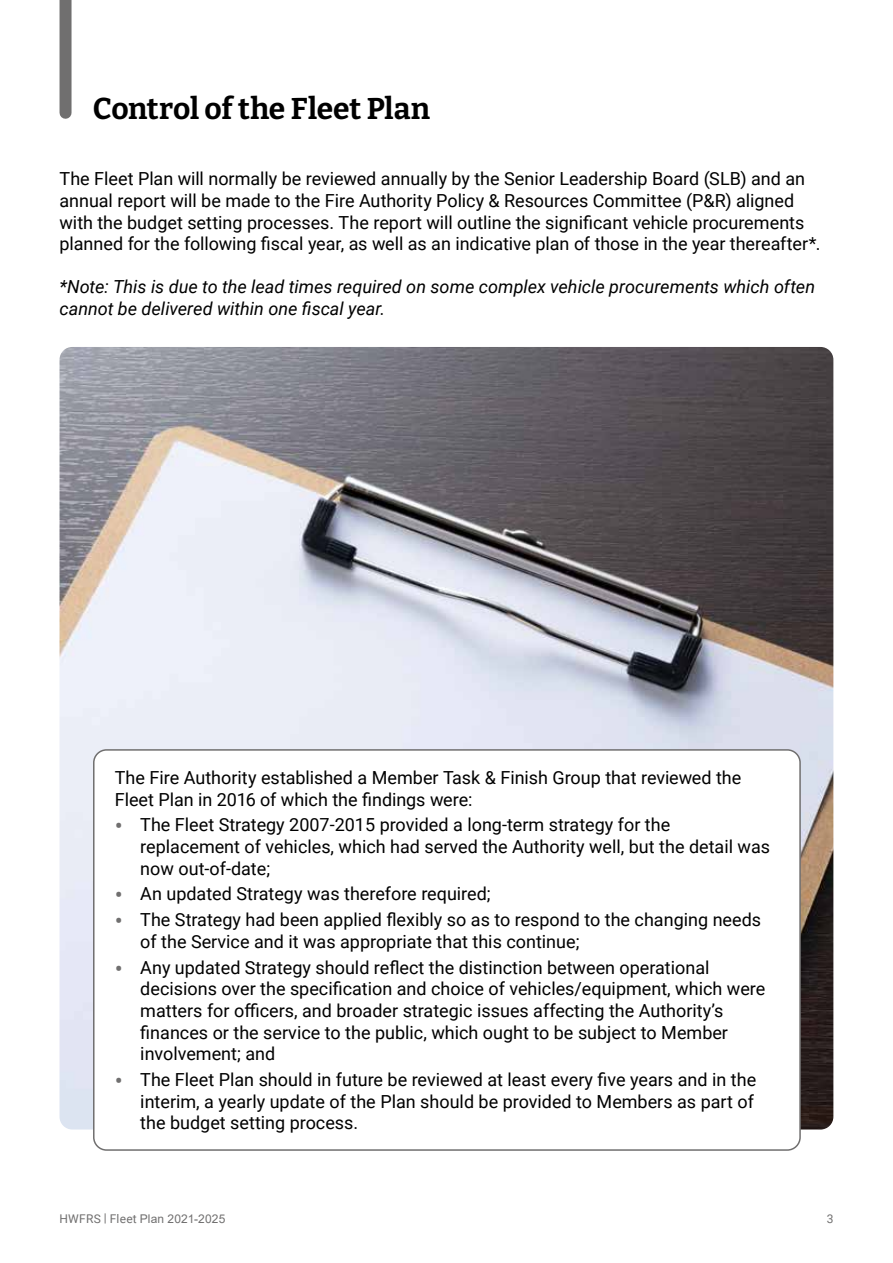
<style>
.page{position:relative;width:893px;height:1263px;background:#fff}
.page>*{position:absolute;margin:0;border:0;box-sizing:border-box;transform-origin:0 0}
.t1{font:700 30px "Bitter";letter-spacing:-.01em;color:#000}
.t2{font:18px/21.6px "Roboto";color:#000}
.t3{font:italic 18px/21.6px "Roboto";color:#000}
.t4{font:12px "Arial";letter-spacing:.01em;color:#706f6f}
.t5{font:12px "Roboto";color:#706f6f}
.s1{font-size:24px;color:#706f6f}
.s2{font-family:"Roboto"}
</style>
<div class="page">
<div style="left:60px;top:0;width:12px;height:113px;background:#706f6f"></div>
<img style="left:60px;top:347px;width:773px;height:782px">
<div style="left:94px;top:750px;width:706px;height:400px;background:#fff;border-radius:13px"></div>
<div style="left:93px;top:749px;width:708px;height:402px;border:2px solid #706f6f;border-radius:13px"></div>
<h1 class="t1" style="left:93px;top:89px;width:339px">Control of the Fleet Plan</h1>
<p class="t2" style="left:60px;top:168px;width:762px">The Fleet Plan will normally be reviewed annually by the Senior Leadership Board (SLB) and an annual report will be made to the Fire Authority Policy &amp; Resources Committee (P&amp;R) aligned with the budget setting processes. The report will outline the significant vehicle procurements planned for the following fiscal year, as well as an indicative plan of those in the year thereafter*.</p>
<p class="t3" style="left:60px;top:276px;width:757px">*Note: This is due to the lead times required on some complex vehicle procurements which often cannot be delivered within one fiscal year.</p>
<p class="t2" style="left:115px;top:766px;width:628px">The Fire Authority established a Member Task &amp; Finish Group that reviewed the<br>Fleet Plan in 2016 of which the findings were:</p>
<p class="t2" style="left:140px;top:813px;width:631px;text-indent:-26px"><span class="s1">•</span> The Fleet Strategy 2007-2015 provided a long-term strategy for the replacement of vehicles, which had served the Authority well, but the detail was now out-of-date;</p>
<p class="t2" style="left:115px;top:882px;width:377px"><span class="s1">•</span> An updated Strategy was therefore required;</p>
<p class="t2" style="left:140px;top:908px;width:622px;text-indent:-26px"><span class="s1">•</span> The Strategy had been applied flexibly so as to respond to the changing needs of the Service and it was appropriate that this continue;</p>
<p class="t2" style="left:140px;top:956px;width:626px;text-indent:-26px"><span class="s1">•</span> Any updated Strategy should reflect the distinction between operational decisions over the specification and choice of vehicles/equipment, which were matters for officers, and broader strategic issues affecting the Authority’s finances or the service to the public, which ought to be subject to Member involvement; and</p>
<p class="t2" style="left:140px;top:1068px;width:617px;text-indent:-26px"><span class="s1">•</span> The Fleet Plan should in future be reviewed at least every five years and in the interim, a yearly update of the Plan should be provided to Members as part of the budget setting process.</p>
<p class="t4" style="left:60px;top:1210px;width:167px"><span class="s2">HWFRS | Fleet</span> Plan 2021-2025</p>
<p class="t5" style="left:827px;top:1210px;width:8px">3</p>
</div>
